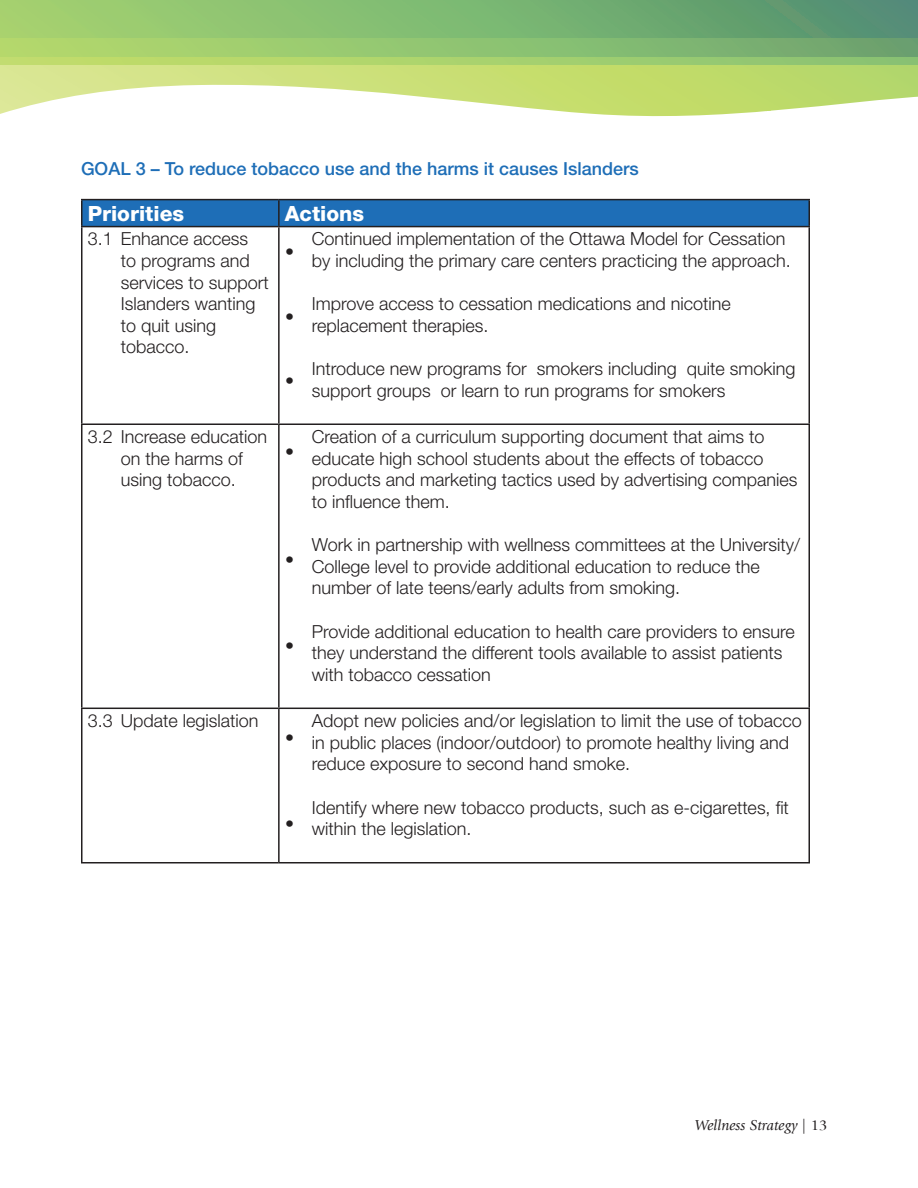
<style>
.page{position:relative;width:918px;height:1188px;background:#fff}
.page>*{position:absolute;margin:0;border:0;box-sizing:border-box;transform-origin:0 0}
.t1{font:800 21px "Helvetica Neue LT Std";color:#fff}
.t2{font:300 18px/21.6px "Helvetica Neue LT Std";color:#231f20}
.t3{font:500 18px "Helvetica Neue LT Std";color:#1e6eb7}
.t4{font:italic 15px "Giovanni";color:#231f20}
.s1{font-style:normal}
</style>
<div class="page">
<svg style="left:0;top:64px;width:918px;height:53px"></svg>
<svg style="left:0;top:56px;width:918px;height:8px;background:#a4cf6e"></svg>
<div style="left:0;top:0;width:918px;height:56px;background:linear-gradient(to right,#b5dd6e,#6ba672)"></div>
<div style="left:0;top:0;width:918px;height:38px;background:linear-gradient(to right,#a7d870,#529273)"></div>
<hr style="left:81px;top:199px;width:198px;height:1px;background:#231f20">
<svg style="left:81px;top:200px;width:727px;height:26px;background:#1e6cb3"></svg>
<hr style="left:279px;top:199px;width:531px;height:1px;background:#231f20">
<hr style="left:278px;top:200px;width:2px;height:26px;background:#231f20">
<hr style="left:808px;top:200px;width:2px;height:26px;background:#231f20">
<hr style="left:81px;top:226px;width:198px;height:1px;background:#231f20">
<hr style="left:81px;top:227px;width:1px;height:196px;background:#231f20">
<hr style="left:279px;top:226px;width:531px;height:1px;background:#231f20">
<hr style="left:278px;top:227px;width:2px;height:196px;background:#231f20">
<hr style="left:808px;top:227px;width:2px;height:196px;background:#231f20">
<hr style="left:81px;top:423px;width:198px;height:2px;background:#231f20">
<hr style="left:81px;top:425px;width:1px;height:283px;background:#231f20">
<hr style="left:279px;top:423px;width:531px;height:2px;background:#231f20">
<hr style="left:278px;top:425px;width:2px;height:283px;background:#231f20">
<hr style="left:808px;top:425px;width:2px;height:283px;background:#231f20">
<hr style="left:81px;top:708px;width:198px;height:1px;background:#231f20">
<hr style="left:81px;top:709px;width:1px;height:153px;background:#231f20">
<hr style="left:279px;top:708px;width:531px;height:1px;background:#231f20">
<hr style="left:278px;top:709px;width:2px;height:153px;background:#231f20">
<hr style="left:808px;top:709px;width:2px;height:153px;background:#231f20">
<hr style="left:81px;top:862px;width:198px;height:2px;background:#231f20">
<hr style="left:279px;top:862px;width:531px;height:2px;background:#231f20">
<p class="t3" style="left:81px;top:158px;width:559px">GOAL 3 – To reduce tobacco use and the harms it causes Islanders</p>
<p class="t1" style="left:88px;top:201px;width:98px">Priorities</p>
<p class="t1" style="left:285px;top:201px;width:81px">Actions</p>
<p class="t2" style="left:121px;top:228px;width:150px;text-indent:-33px">3. 1 Enhance access<br>to programs and services to support<br>Islanders wanting to quit using tobacco.</p>
<p class="t2" style="left:312px;top:228px;width:477px">Continued implementation of the Ottawa Model for Cessation by including the primary care centers practicing the approach.</p>
<p class="t2" style="left:285px;top:240px;width:10px">•</p>
<p class="t2" style="left:312px;top:293px;width:421px">Improve access to cessation medications and nicotine replacement therapies.</p>
<p class="t2" style="left:312px;top:357px;width:485px">Introduce new programs for smokers including quite smoking support groups or learn to run programs for smokers</p>
<p class="t2" style="left:285px;top:305px;width:10px">•</p>
<p class="t2" style="left:285px;top:370px;width:10px">•</p>
<p class="t2" style="left:88px;top:426px;width:181px;text-align:center">3. 2 Increase education on the harms of<br>using tobacco.</p>
<p class="t2" style="left:312px;top:426px;width:487px">Creation of a curriculum supporting document that aims to educate high school students about the effects of tobacco products and marketing tactics used by advertising companies to influence them.</p>
<p class="t2" style="left:312px;top:534px;width:490px">Work in partnership with wellness committees at the University/<br>College level to provide additional education to reduce the number of late teens/early adults from smoking.</p>
<p class="t2" style="left:312px;top:620px;width:484px">Provide additional education to health care providers to ensure they understand the different tools available to assist patients with tobacco cessation</p>
<p class="t2" style="left:88px;top:710px;width:172px">3.3 Update legislation</p>
<p class="t2" style="left:312px;top:710px;width:492px">Adopt new policies and/or legislation to limit the use of tobacco in public places (indoor/outdoor) to promote healthy living and reduce exposure to second hand smoke.</p>
<p class="t2" style="left:312px;top:796px;width:479px">Identify where new tobacco products, such as e-cigarettes, fit within the legislation.</p>
<p class="t2" style="left:285px;top:440px;width:10px">•</p>
<p class="t2" style="left:285px;top:548px;width:10px">•</p>
<p class="t2" style="left:285px;top:634px;width:10px">•</p>
<p class="t2" style="left:285px;top:726px;width:10px">•</p>
<p class="t2" style="left:285px;top:813px;width:10px">•</p>
<p class="t4" style="left:694px;top:1117px;width:135px">Wellness Strategy | <span class="s1">13</span></p>
</div>
